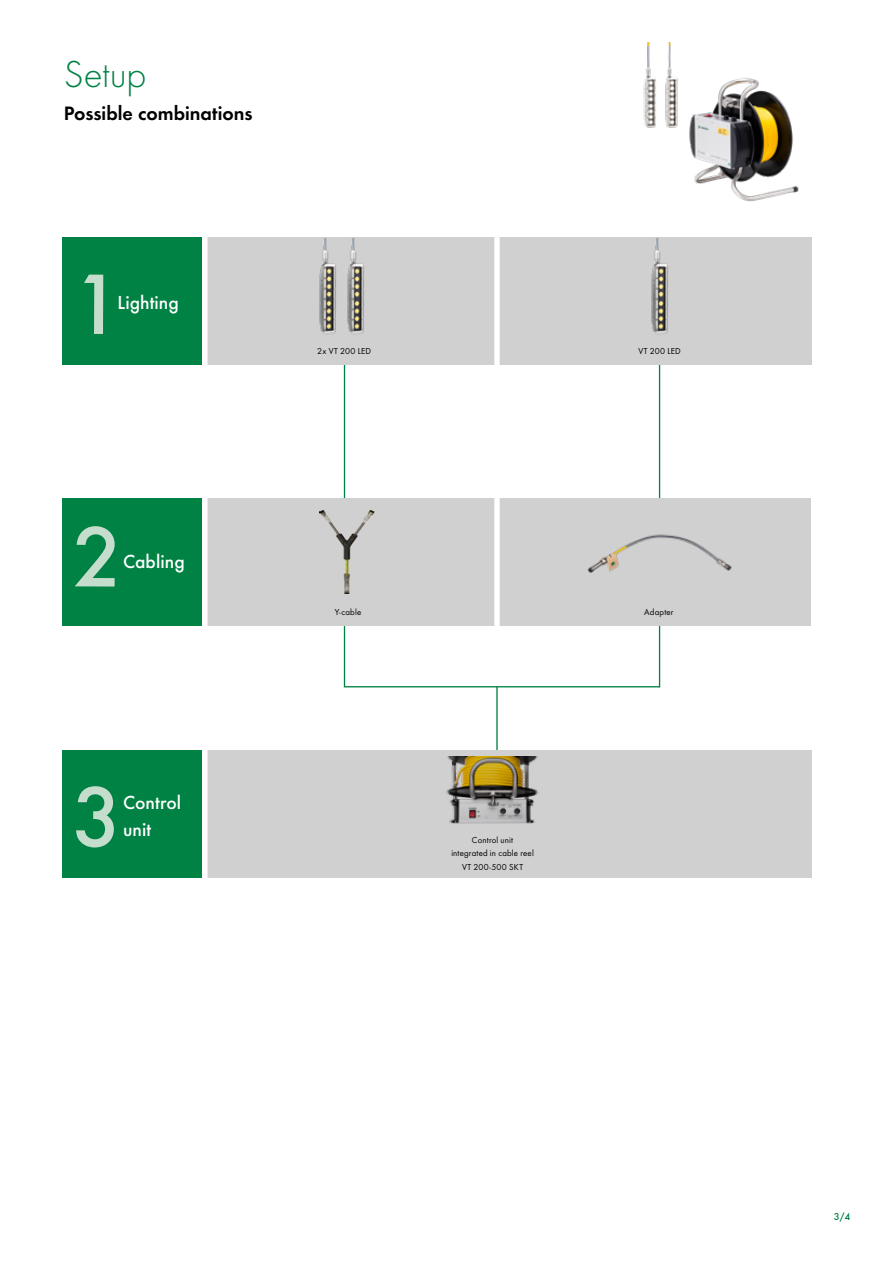
<style>
.page{position:relative;width:893px;height:1263px;background:#fff}
.page>*{position:absolute;margin:0;border:0;box-sizing:border-box;transform-origin:0 0}
.t1{font:500 88.95px "Futura";color:#c5ddcc}
.t2{font:300 39px "Futura";letter-spacing:-.005em;color:#008244}
.t3{font:20.1px "Futura Dem";color:#000}
.t4{font:500 19.65px/27px "Futura";letter-spacing:.005em;color:#fff}
.t5{font:500 10.5px "Futura";color:#008244}
.t6{font:9px/13.5px "Futura Boo";letter-spacing:.025em;color:#000;text-align:center}
</style>
<div class="page">
<hr style="left:344px;top:364px;width:1px;height:323px;background:#008244">
<hr style="left:496px;top:687px;width:2px;height:63px;background:#008244">
<div style="left:202px;top:750px;width:609px;height:127px;background:#d0d0d0"></div>
<hr style="left:659px;top:364px;width:1px;height:323px;background:#008244">
<div style="left:202px;top:237px;width:609px;height:128px;background:#d0d0d0"></div>
<div style="left:62px;top:237px;width:140px;height:128px;background:#008244"></div>
<div style="left:202px;top:499px;width:608px;height:127px;background:#d0d0d0"></div>
<div style="left:62px;top:499px;width:140px;height:127px;background:#008244"></div>
<div style="left:62px;top:750px;width:140px;height:127px;background:#008244"></div>
<img style="left:643px;top:42px;width:156px;height:160px">
<img style="left:651px;top:238px;width:17px;height:97px">
<img style="left:319px;top:238px;width:45px;height:97px">
<img style="left:320px;top:511px;width:54px;height:82px">
<div style="left:202px;top:237px;width:6px;height:656px;background:#fff"></div>
<img style="left:446px;top:756px;width:93px;height:68px">
<hr style="left:344px;top:686px;width:316px;height:1px;background:#008244">
<div style="left:494px;top:237px;width:6px;height:394px;background:#fff"></div>
<img style="left:587px;top:534px;width:145px;height:39px">
<h2 class="t2" style="left:64px;top:52px;width:84px">Setup</h2>
<h3 class="t3" style="left:64px;top:99px;width:190px">Possible combinations</h3>
<h1 class="t1" style="left:72px;top:252px;width:52px">1</h1>
<h3 class="t4" style="left:118px;top:288px;width:63px">Lighting</h3>
<p class="t6" style="left:317px;top:344px;width:55px">2x VT 200 LED</p>
<p class="t6" style="left:638px;top:344px;width:44px">VT 200 LED</p>
<h1 class="t1" style="left:72px;top:504px;width:52px">2</h1>
<h3 class="t4" style="left:123px;top:548px;width:63px">Cabling</h3>
<h1 class="t1" style="left:72px;top:764px;width:52px">3</h1>
<h3 class="t4" style="left:123px;top:789px;width:60px">Control unit</h3>
<p class="t6" style="left:335px;top:605px;width:28px">Y-cable</p>
<p class="t6" style="left:644px;top:605px;width:31px">Adapter</p>
<p class="t6" style="left:451px;top:832px;width:84px">Control unit<br>integrated in cable reel<br>VT 200-500 SKT</p>
<p class="t5" style="left:834px;top:1210px;width:18px">3/4</p>
</div>
